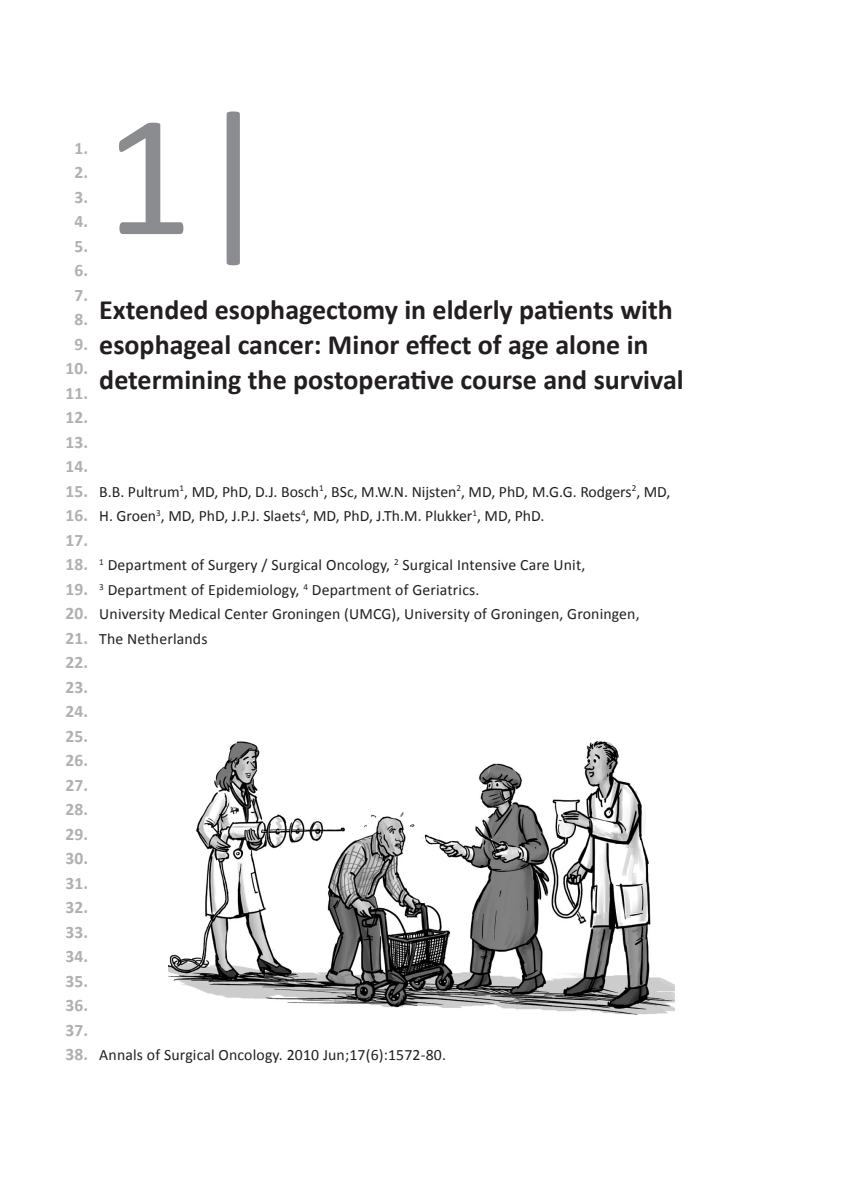
<style>
.page{position:relative;width:844px;height:1191px;background:#fff}
.page>*{position:absolute;margin:0;border:0;box-sizing:border-box;transform-origin:0 0}
.t1{font:175px "Calibri";color:#8a8c8f}
.t2{font:700 28px/35px "Calibri";color:#231f20}
.t3{font:700 17.5px/24.5px "Calibri";letter-spacing:.01em;color:#b1b0b1;text-align:center}
.t4{font:15.75px/24.5px "Calibri";letter-spacing:.01em;color:#231f20}
</style>
<div class="page">
<img style="left:169px;top:740px;width:505px;height:275px">
<p class="t3" style="left:65px;top:135px;width:24px">1.<br>2.<br>3.<br>4.<br>5.<br>6.<br>7.<br>8.<br>9.<br>10.<br>11.<br>12.<br>13.<br>14.<br>15.<br>16.<br>17.<br>18.<br>19.<br>20.<br>21.<br>22.<br>23.<br>24.<br>25.<br>26.<br>27.<br>28.<br>29.<br>30.<br>31.<br>32.<br>33.<br>34.<br>35.<br>36.<br>37.<br>38.</p>
<h1 class="t1" style="left:104px;top:65px;width:171px">1|</h1>
<h2 class="t2" style="left:99px;top:292px;width:586px">Extended esophagectomy in elderly patients with esophageal cancer: Minor effect of age alone in determining the postoperative course and survival</h2>
<p class="t4" style="left:99px;top:479px;width:572px">B.B. Pultrum<sup>1</sup>, MD, PhD, D.J. Bosch<sup>1</sup>, BSc, M.W.N. Nijsten<sup>2</sup>, MD, PhD, M.G.G. Rodgers<sup>2</sup>, MD,<br>H. Groen<sup>3</sup>, MD, PhD, J.P.J. Slaets<sup>4</sup>, MD, PhD, J.Th.M. Plukker<sup>1</sup>, MD, PhD.</p>
<p class="t4" style="left:99px;top:553px;width:541px"><sup>1</sup> Department of Surgery / Surgical Oncology, <sup>2</sup> Surgical Intensive Care Unit,<br><sup>3</sup> Department of Epidemiology, <sup>4</sup> Department of Geriatrics.<br>University Medical Center Groningen (UMCG), University of Groningen, Groningen, The Netherlands</p>
<p class="t4" style="left:99px;top:1043px;width:348px">Annals of Surgical Oncology. 2010 Jun;17(6):1572-80.</p>
</div>
